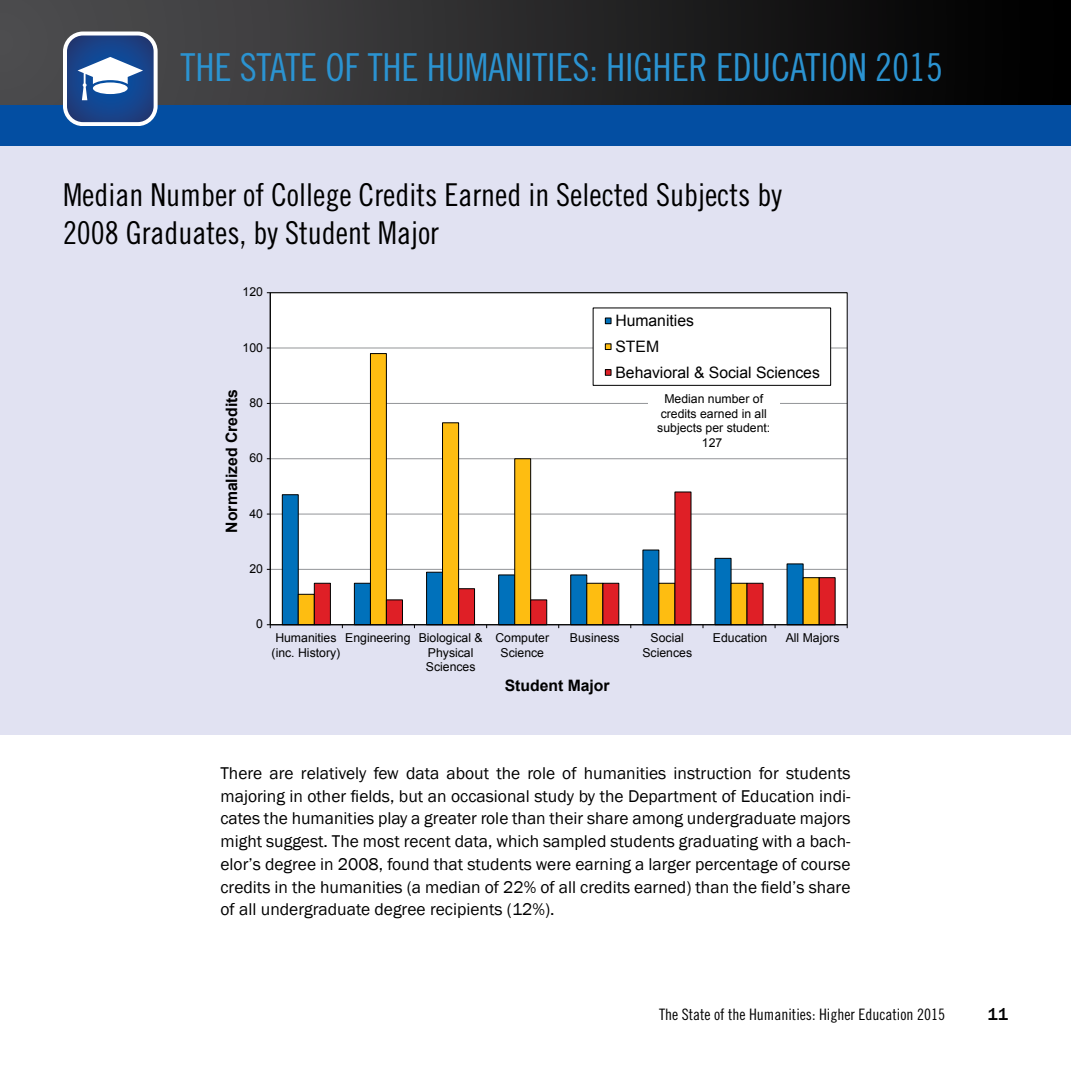
<style>
.page{position:relative;width:1071px;height:1071px;background:#fff}
.page>*{position:absolute;margin:0;border:0;box-sizing:border-box;transform-origin:0 0}
.t1{font:38.5px "Trade Gothic LT Std Cn 18";letter-spacing:-.005em;color:#2b93d1}
.t2{font:31.5px/37.8px "Trade Gothic LT Std Cn 18";color:#000}
.t3{font:17.5px/22.8px "Franklin Gothic";color:#000;text-align:justify}
.t4{font:500 17.5px "Franklin Gothic";color:#000}
.t5{font:15.75px "Trade Gothic LT Std Cn 18";color:#000}
.t6{font:15.75px/25.7px "Arial";color:#000}
.t7{font:700 15.75px "Arial";color:#000}
.t8{font:12.25px/14.7px "Arial";color:#000;text-align:center}
</style>
<div class="page">
<div style="left:0;top:105px;width:1071px;height:42px;background:#034ea2"></div>
<div style="left:0;top:0;width:1071px;height:105px;background:linear-gradient(to right,#525254,#000)"></div>
<svg style="left:63px;top:32px;width:94px;height:94px"></svg>
<svg style="left:67px;top:36px;width:87px;height:86px"></svg>
<div style="left:93px;top:82px;width:35px;height:12px;background:#fff;border-radius:50%"></div>
<div style="left:0;top:147px;width:1071px;height:588px;background:#e1e2f2"></div>
<div style="left:270px;top:293px;width:577px;height:332px;background:#fff"></div>
<hr style="left:270px;top:569px;width:577px;height:1px;background:#939598">
<hr style="left:270px;top:514px;width:577px;height:1px;background:#939598">
<hr style="left:270px;top:458px;width:577px;height:1px;background:#939598">
<hr style="left:270px;top:403px;width:577px;height:1px;background:#939598">
<hr style="left:270px;top:348px;width:577px;height:1px;background:#939598">
<svg style="left:281px;top:494px;width:16px;height:132px;background:#0e70b1"></svg>
<svg style="left:297px;top:353px;width:523px;height:273px"></svg>
<svg style="left:313px;top:491px;width:523px;height:135px"></svg>
<hr style="left:270px;top:293px;width:1px;height:332px;background:#000">
<hr style="left:270px;top:624px;width:577px;height:1px;background:#000">
<div style="left:593px;top:308px;width:238px;height:77px;background:#fff"></div>
<div style="left:593px;top:308px;width:238px;height:78px;border:1px solid #000"></div>
<svg style="left:605px;top:318px;width:6px;height:6px"></svg>
<div style="left:605px;top:343px;width:6px;height:7px;border:1px solid #000"></div>
<div style="left:605px;top:369px;width:6px;height:7px;border:1px solid #000"></div>
<div style="left:648px;top:392px;width:132px;height:42px;background:#fff"></div>
<h1 class="t1" style="left:181px;top:45px;width:764px">THE STATE OF THE HUMANITIES: HIGHER EDUCATION 2015</h1>
<h2 class="t2" style="left:63px;top:176px;width:720px">Median Number of College Credits Earned in Selected Subjects by<br>2008 Graduates, by Student Major</h2>
<p class="t8" style="left:243px;top:285px;width:22px">120</p>
<p class="t8" style="left:243px;top:340px;width:22px">100</p>
<p class="t7" style="left:221px;top:533px;width:145px;rotate:-90deg">Normalized Credits</p>
<p class="t8" style="left:249px;top:395px;width:15px">80</p>
<p class="t8" style="left:249px;top:451px;width:15px">60</p>
<p class="t8" style="left:249px;top:506px;width:15px">40</p>
<p class="t8" style="left:249px;top:561px;width:15px">20</p>
<p class="t6" style="left:615px;top:308px;width:206px">Humanities<br>STEM<br>Behavioral &amp; Social Sciences</p>
<p class="t8" style="left:657px;top:391px;width:115px">Median number of credits earned in all subjects per student:<br>127</p>
<p class="t8" style="left:256px;top:617px;width:8px">0</p>
<p class="t8" style="left:272px;top:630px;width:70px">Humanities (inc. History)</p>
<p class="t8" style="left:426px;top:630px;width:58px;text-align:left;text-indent:-81px">Engineering Biological &amp;<br>Physical<br>Sciences</p>
<p class="t8" style="left:495px;top:630px;width:55px">Computer<br>Science</p>
<p class="t8" style="left:570px;top:630px;width:51px">Business</p>
<p class="t8" style="left:642px;top:630px;width:51px">Social<br>Sciences</p>
<p class="t8" style="left:713px;top:630px;width:56px">Education</p>
<p class="t8" style="left:786px;top:630px;width:55px">All Majors</p>
<p class="t7" style="left:505px;top:675px;width:106px">Student Major</p>
<p class="t3" style="left:220px;top:762px;width:632px">There are relatively few data about the role of humanities instruction for students majoring in other fields, but an occasional study by the Department of Education indi&shy;cates the humanities play a greater role than their share among undergraduate majors might suggest. The most recent data, which sampled students graduating with a bach&shy;elor’s degree in 2008, found that students were earning a larger percentage of course credits in the humanities (a median of 22% of all credits earned) than the field’s share of all undergraduate degree recipients (12%).</p>
<p class="t5" style="left:659px;top:1005px;width:288px">The State of the Humanities: Higher Education 2015</p>
<p class="t4" style="left:987px;top:1004px;width:22px">11</p>
</div>
